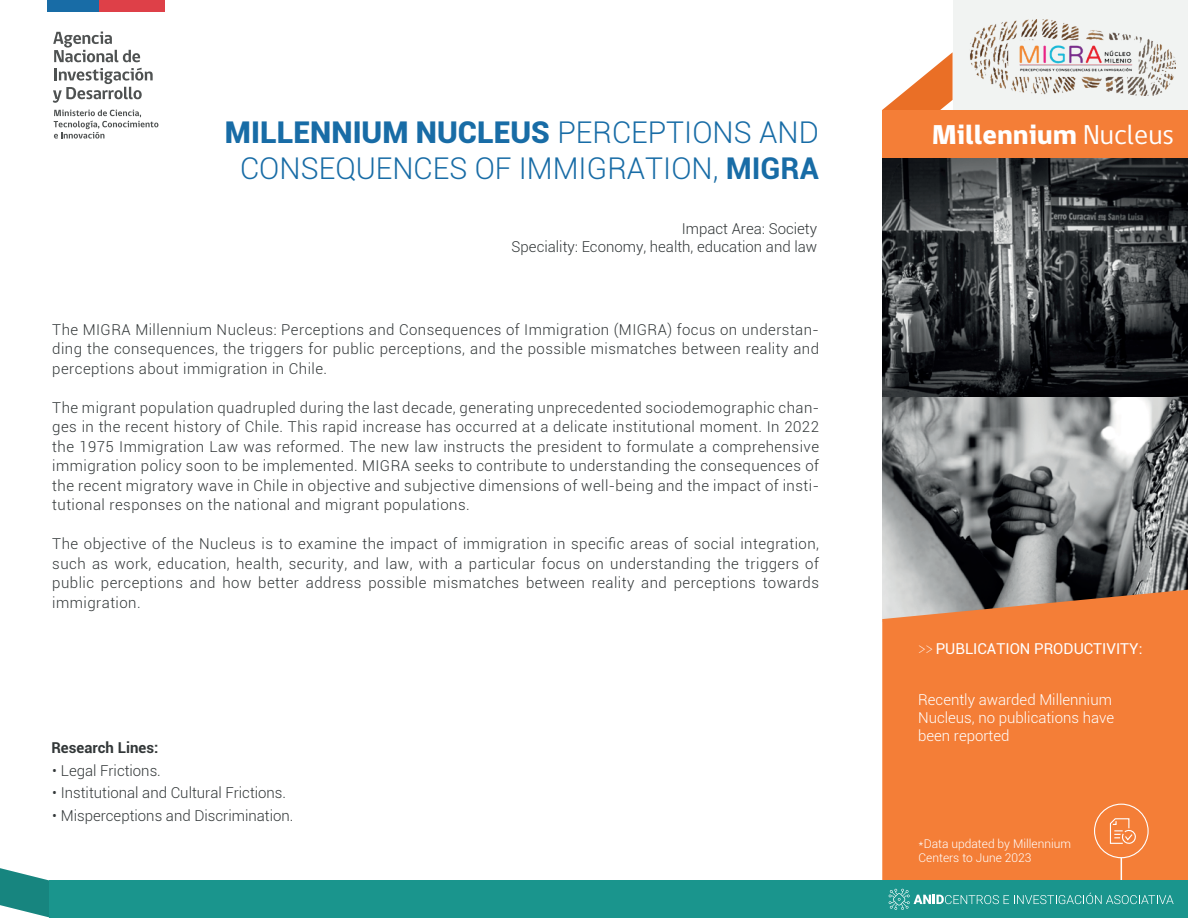
<style>
.page{position:relative;width:1188px;height:918px;background:#fff}
.page>*{position:absolute;margin:0;border:0;box-sizing:border-box;transform-origin:0 0}
.t1{font:300 30px/36px "Roboto";color:#186ca6;text-align:center}
.t2{font:800 28.05px "gob CL";color:#fff}
.t3{font:300 15px/19.5px "Roboto";letter-spacing:.03em;color:#323738;text-align:justify}
.t4{font:300 15px/18px "Roboto";color:#323738;text-align:right}
.t5{font:300 15px/18px "Roboto";color:#fff}
.t6{font:15px "Roboto";color:#fff}
.t7{font:700 15px "Roboto";color:#323738}
.t8{font:300 12px/14.4px "Roboto";color:#fff}
.s1{font-weight:900}
.s2{font-weight:700}
.s3{font-weight:400}
.s4{font-family:"Bodoni Svty Two OSITCTT";font-size:13.5px}
</style>
<div class="page">
<img style="left:882px;top:157px;width:306px;height:433px">
<div style="left:953px;top:0;width:235px;height:114px;background:#f1f3f2"></div>
<div style="left:882px;top:590px;width:306px;height:291px;background:#f47e37"></div>
<svg style="left:882px;top:52px;width:71px;height:58px"></svg>
<div style="left:882px;top:110px;width:306px;height:47px;background:#f47e37"></div>
<div style="left:47px;top:0;width:52px;height:12px;background:#186ca6"></div>
<div style="left:99px;top:0;width:65px;height:12px;background:#de4048"></div>
<svg style="left:54px;top:110px;width:104px;height:29px"></svg>
<svg style="left:53px;top:32px;width:87px;height:30px"></svg>
<svg style="left:53px;top:68px;width:100px;height:35px"></svg>
<svg style="left:0;top:868px;width:50px;height:49px"></svg>
<div style="left:1094px;top:804px;width:55px;height:54px;border:1px solid #fff;border-radius:50%"></div>
<svg style="left:1109px;top:818px;width:28px;height:27px"></svg>
<hr style="left:1121px;top:858px;width:1px;height:37px;background:#fff">
<div style="left:50px;top:881px;width:1138px;height:37px;background:#1a958d"></div>
<svg style="left:889px;top:889px;width:285px;height:21px"></svg>
<img style="left:970px;top:19px;width:205px;height:76px">
<h1 class="t1" style="left:225px;top:113px;width:595px"><span class="s1">MILLENNIUM NUCLEUS</span> PERCEPTIONS AND<br>CONSEQUENCES OF IMMIGRATION, <span class="s2">MIGRA</span></h1>
<p class="t4" style="left:512px;top:220px;width:307px">Impact Area: Society<br>Speciality: Economy, health, education and law</p>
<p class="t3" style="left:52px;top:319px;width:768px">The MIGRA Millennium Nucleus: Perceptions and Consequences of Immigration (MIGRA) focus on understan&shy;ding the consequences, the triggers for public perceptions, and the possible mismatches between reality and perceptions about immigration in Chile.</p>
<p class="t3" style="left:52px;top:397px;width:768px">The migrant population quadrupled during the last decade, generating unprecedented sociodemographic chan&shy;ges in the recent history of Chile. This rapid increase has occurred at a delicate institutional moment. In 2022 the 1975 Immigration Law was reformed. The new law instructs the president to formulate a comprehensive immigration policy soon to be implemented. MIGRA seeks to contribute to understanding the consequences of the recent migratory wave in Chile in objective and subjective dimensions of well-being and the impact of insti&shy;tutional responses on the national and migrant populations.</p>
<p class="t3" style="left:52px;top:534px;width:768px">The objective of the Nucleus is to examine the impact of immigration in specific areas of social integration, such as work, education, health, security, and law, with a particular focus on understanding the triggers of public perceptions and how better address possible mismatches between reality and perceptions towards immigration.</p>
<p class="t7" style="left:51px;top:737px;width:108px">Research Lines:</p>
<p class="t4" style="left:52px;top:761px;width:110px">• Legal Frictions.</p>
<p class="t4" style="left:52px;top:783px;width:235px">• Institutional and Cultural Frictions.</p>
<p class="t4" style="left:52px;top:806px;width:243px">• Misperceptions and Discrimination.</p>
<h2 class="t2" style="left:932px;top:116px;width:244px">Millennium <span class="s3">Nucleus</span></h2>
<p class="t6" style="left:919px;top:638px;width:225px"><span class="s4">&gt;&gt;</span> PUBLICATION PRODUCTIVITY:</p>
<p class="t5" style="left:918px;top:690px;width:198px">Recently awarded Millennium<br>Nucleus, no publications have been reported</p>
<p class="t8" style="left:919px;top:836px;width:154px">*Data updated by Millennium<br>Centers to June 2023</p>
<p class="t8" style="left:1025px;top:851px;width:8px">2</p>
</div>
